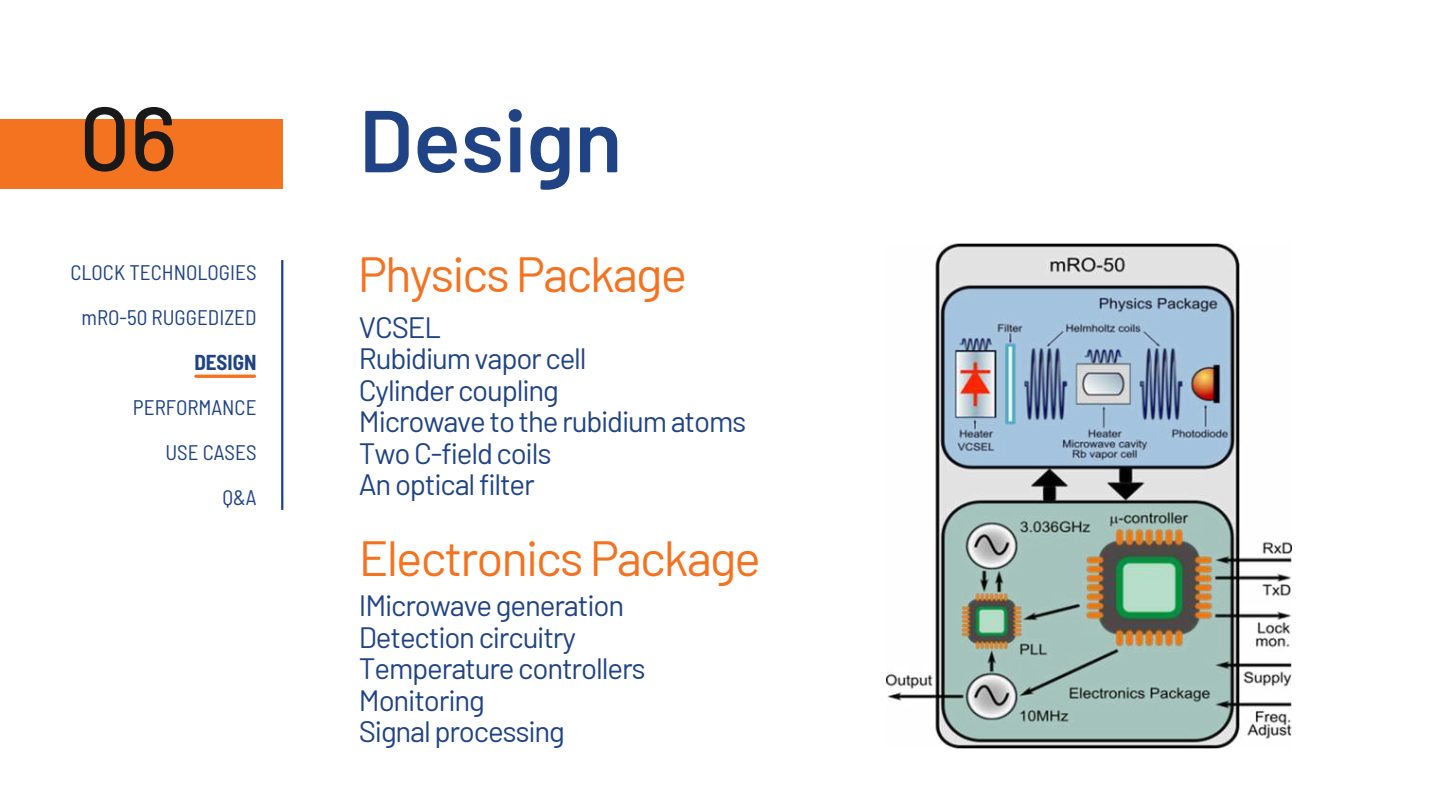
<style>
.page{position:relative;width:1440px;height:810px;background:#fff}
.page>*{position:absolute;margin:0;border:0;box-sizing:border-box;transform-origin:0 0}
.t1{font:500 90px "Barlow";color:#191919}
.t2{font:600 87.75px "Barlow";color:#1f4384}
.t3{font:49.35px "Barlow";letter-spacing:-.04em;color:#f37321}
.t4{font:29.4px/31.5px "Barlow";letter-spacing:-.04em;color:#1f4384}
.t5{font:semi-condensed 21.15px/45px "Barlow";color:#1f4384;text-align:center}
.t6{font:700 semi-condensed 21.15px "Barlow";color:#1f4384}
</style>
<div class="page">
<div style="left:0;top:119px;width:282px;height:70px;background:#f37321"></div>
<img style="left:886px;top:243px;width:405px;height:506px">
<hr style="left:196px;top:375px;width:58px;height:3px;background:#f37321">
<hr style="left:281px;top:260px;width:2px;height:250px;background:#1f4384">
<h1 class="t1" style="left:79px;top:83px;width:100px">06</h1>
<h2 class="t2" style="left:359px;top:86px;width:265px">Design</h2>
<p class="t5" style="left:70px;top:249px;width:188px">CLOCK TECHNOLOGIES mRO-50 RUGGEDIZED</p>
<p class="t6" style="left:194px;top:347px;width:64px">DESIGN</p>
<p class="t5" style="left:133px;top:384px;width:125px;text-align:right">PERFORMANCE<br>USE CASES<br>Q&amp;A</p>
<h3 class="t3" style="left:358px;top:243px;width:331px">Physics Package</h3>
<p class="t4" style="left:359px;top:311px;width:389px">VCSEL<br>Rubidium vapor cell<br>Cylinder coupling<br>Microwave to the rubidium atoms<br>Two C-field coils<br>An optical filter</p>
<h3 class="t3" style="left:359px;top:528px;width:403px">Electronics Package</h3>
<p class="t4" style="left:359px;top:589px;width:288px">IMicrowave generation<br>Detection circuitry<br>Temperature controllers<br>Monitoring<br>Signal processing</p>
</div>
